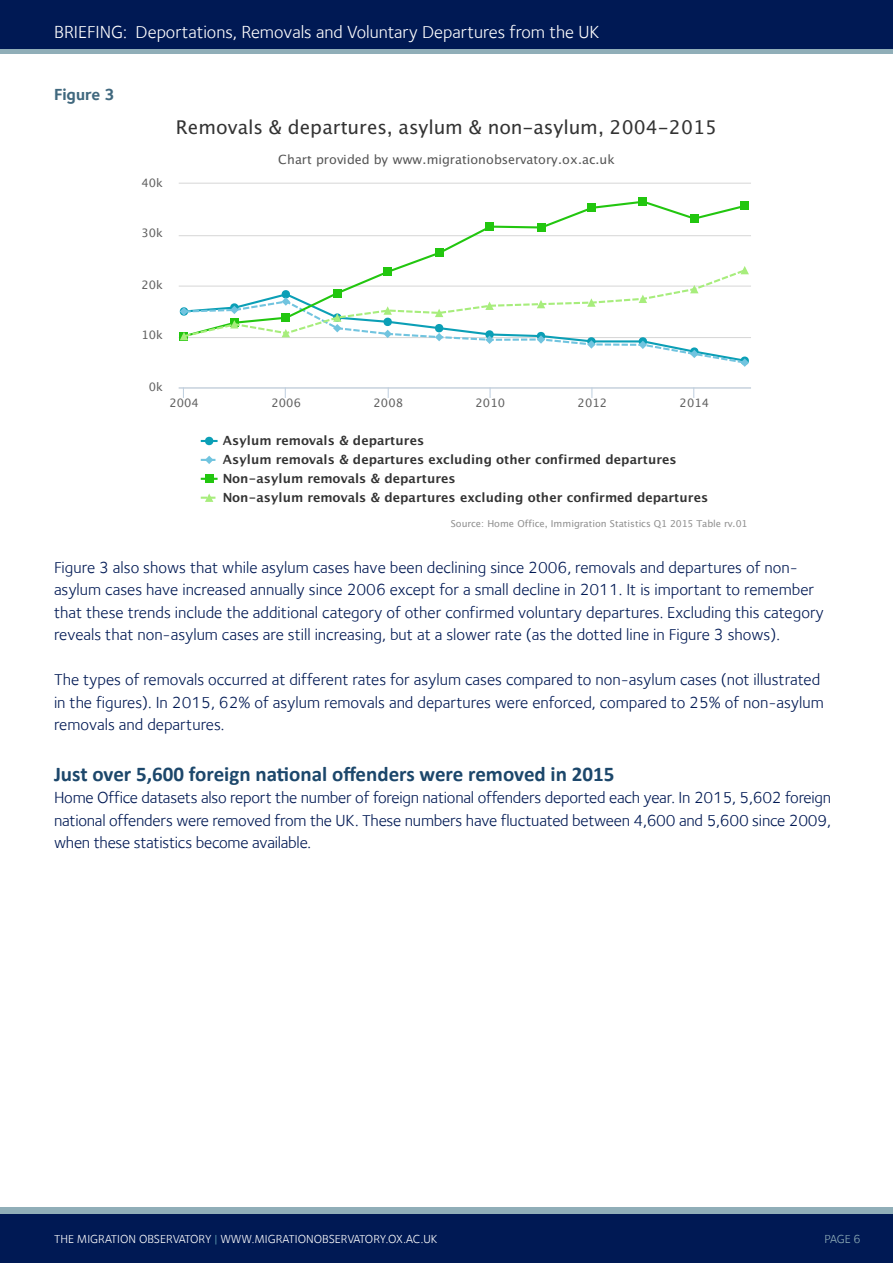
<style>
.page{position:relative;width:893px;height:1263px;background:#fff}
.page>*{position:absolute;margin:0;border:0;box-sizing:border-box;transform-origin:0 0}
.t1{font:700 21px "Calibri";color:#1c476b}
.t2{font:18.9px "Lucida Grande";letter-spacing:.005em;color:#333}
.t3{font:18px "Foundry Sterling";color:#fff}
.Body{font:16.5px/22.5px "Foundry Sterling";color:#001954}
.t4{font:700 16.5px "Foundry Sterling";color:#40687e}
.t5{font:700 12.6px/18.9px "Lucida Grande";letter-spacing:.005em;color:#333}
.t6{font:12.6px "Lucida Grande";letter-spacing:.005em;color:#555}
.t7{font:12px "Foundry Sterling";color:#fff}
.t8{font:12px "Foundry Sterling";color:#90aeb8}
.t9{font:11.55px "Lucida Grande";letter-spacing:.005em;color:#606060}
.t10{font:9.45px "Lucida Grande";letter-spacing:-.01em;color:#909090}
.s1{color:#5c9baf}
</style>
<div class="page">
<div style="left:0;top:1213px;width:893px;height:50px;background:#001954"></div>
<div style="left:0;top:0;width:893px;height:50px;background:#001954"></div>
<hr style="left:0;top:50px;width:893px;height:4px;background:#90aeb8">
<div style="left:0;top:1207px;width:893px;height:6px;background:#90aeb8"></div>
<hr style="left:179px;top:337px;width:572px;height:1px;background:#d8d8d8">
<hr style="left:179px;top:286px;width:572px;height:1px;background:#d8d8d8">
<hr style="left:179px;top:235px;width:572px;height:1px;background:#d8d8d8">
<hr style="left:179px;top:183px;width:572px;height:1px;background:#d8d8d8">
<hr style="left:179px;top:387px;width:572px;height:1px;background:#c0d0e0">
<svg style="left:401px;top:200px;width:347px;height:66px"></svg>
<div style="left:740px;top:202px;width:9px;height:8px;background:#22c60f"></div>
<div style="left:690px;top:214px;width:8px;height:9px;background:#22c60f"></div>
<div style="left:639px;top:198px;width:8px;height:8px;background:#22c60f"></div>
<div style="left:587px;top:204px;width:9px;height:8px;background:#22c60f"></div>
<div style="left:537px;top:223px;width:8px;height:9px;background:#22c60f"></div>
<div style="left:485px;top:222px;width:9px;height:9px;background:#22c60f"></div>
<div style="left:435px;top:249px;width:8px;height:8px;background:#22c60f"></div>
<svg style="left:178px;top:266px;width:572px;height:101px"></svg>
<svg style="left:201px;top:437px;width:17px;height:8px"></svg>
<svg style="left:201px;top:456px;width:15px;height:8px"></svg>
<svg style="left:201px;top:478px;width:17px;height:2px"></svg>
<div style="left:205px;top:475px;width:8px;height:8px;background:#22c60f"></div>
<svg style="left:201px;top:493px;width:15px;height:9px"></svg>
<p class="t3" style="left:54px;top:21px;width:547px">BRIEFING: Deportations, Removals and Voluntary Departures from the UK</p>
<h2 class="t4" style="left:54px;top:85px;width:62px">Figure 3</h2>
<p class="t9" style="left:141px;top:178px;width:23px">40k</p>
<p class="t2" style="left:176px;top:120px;width:543px">Removals &amp; departures, asylum &amp; non-asylum, 2004-2015</p>
<p class="t6" style="left:278px;top:154px;width:338px">Chart provided by www.migrationobservatory.ox.ac.uk</p>
<p class="t9" style="left:141px;top:228px;width:23px">30k</p>
<p class="t9" style="left:141px;top:280px;width:23px">20k</p>
<p class="t9" style="left:141px;top:330px;width:23px">10k</p>
<p class="t9" style="left:149px;top:381px;width:16px">0k</p>
<p class="t9" style="left:170px;top:398px;width:31px">2004</p>
<p class="t9" style="left:272px;top:398px;width:31px">2006</p>
<p class="t9" style="left:374px;top:398px;width:31px">2008</p>
<p class="t9" style="left:476px;top:398px;width:31px">2010</p>
<p class="t9" style="left:578px;top:398px;width:31px">2012</p>
<p class="t9" style="left:680px;top:398px;width:31px">2014</p>
<p class="t5" style="left:223px;top:432px;width:487px">Asylum removals &amp; departures<br>Asylum removals &amp; departures excluding other confirmed departures Non-asylum removals &amp; departures<br>Non-asylum removals &amp; departures excluding other confirmed departures</p>
<p class="t10" style="left:451px;top:520px;width:298px">Source: Home Office, Immigration Statistics Q1 2015 Table rv.01</p>
<p class="Body" style="left:54px;top:556px;width:771px">Figure 3 also shows that while asylum cases have been declining since 2006, removals and departures of non&shy;asylum cases have increased annually since 2006 except for a small decline in 2011. It is important to remember that these trends include the additional category of other confirmed voluntary departures. Excluding this category reveals that non-asylum cases are still increasing, but at a slower rate (as the dotted line in Figure 3 shows).</p>
<p class="Body" style="left:54px;top:668px;width:771px">The types of removals occurred at different rates for asylum cases compared to non-asylum cases (not illustrated in the figures). In 2015, 62% of asylum removals and departures were enforced, compared to 25% of non-asylum removals and departures.</p>
<h1 class="t1" style="left:54px;top:760px;width:562px">Just over 5,600 foreign national offenders were removed in 2015</h1>
<p class="Body" style="left:54px;top:786px;width:779px;text-align:justify">Home Office datasets also report the number of foreign national offenders deported each year. In 2015, 5,602 foreign national offenders were removed from the UK. These numbers have fluctuated between 4,600 and 5,600 since 2009, when these statistics become available.</p>
<p class="t7" style="left:54px;top:1232px;width:385px">THE MIGRATION OBSERVATORY <span class="s1">|</span> WWW.MIGRATIONOBSERVATORY.OX.AC.UK</p>
<p class="t8" style="left:824px;top:1232px;width:38px">PAGE 6</p>
</div>
